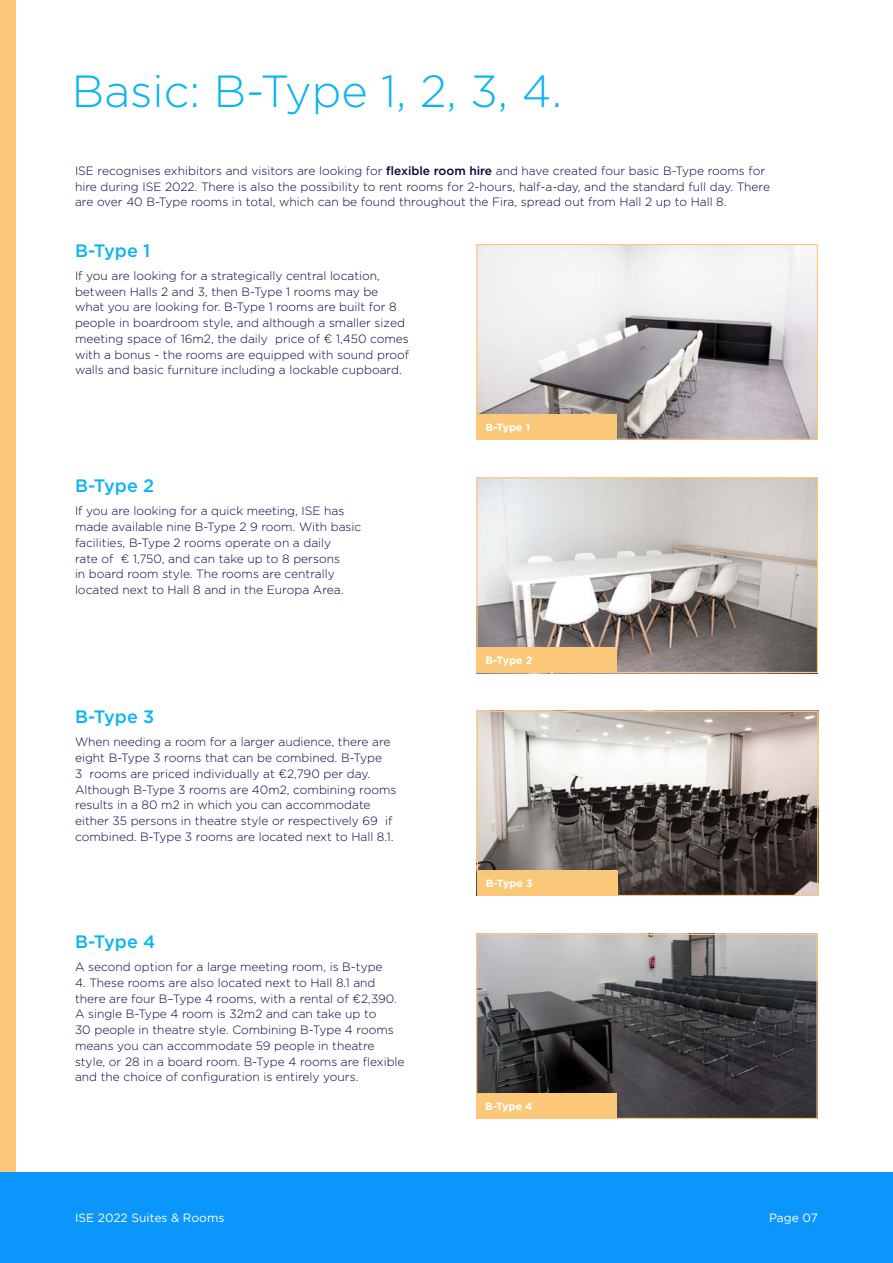
<style>
.page{position:relative;width:893px;height:1263px;background:#fff}
.page>*{position:absolute;margin:0;border:0;box-sizing:border-box;transform-origin:0 0}
.t1{font:300 45px "Gotham";color:#0ab4f0}
.t2{font:500 18px "Gotham";color:#0ab4f0}
.t3{font:300 12px/15.8px "Gotham";color:#0a003c}
.t4{font:12px "Gotham";color:#fff}
.t5{font:700 10.5px "Gotham";color:#fff}
.s1{font-weight:500}
</style>
<div class="page">
<div style="left:0;top:0;width:15px;height:1173px;background:#fac878"></div>
<img style="left:478px;top:246px;width:338px;height:192px">
<div style="left:476px;top:244px;width:342px;height:196px;border:1px solid #fac878"></div>
<div style="left:476px;top:414px;width:141px;height:26px;background:#fac878"></div>
<img style="left:478px;top:479px;width:338px;height:192px">
<div style="left:476px;top:477px;width:342px;height:196px;border:1px solid #fac878"></div>
<div style="left:476px;top:648px;width:141px;height:25px;background:#fac878"></div>
<img style="left:479px;top:713px;width:337px;height:181px">
<div style="left:477px;top:711px;width:341px;height:185px;border:1px solid #fac878"></div>
<div style="left:477px;top:871px;width:141px;height:25px;background:#fac878"></div>
<img style="left:478px;top:936px;width:338px;height:181px">
<div style="left:476px;top:934px;width:342px;height:185px;border:1px solid #fac878"></div>
<div style="left:476px;top:1093px;width:141px;height:26px;background:#fac878"></div>
<div style="left:0;top:1173px;width:893px;height:90px;background:#0a96fa"></div>
<h1 class="t1" style="left:72px;top:62px;width:492px">Basic: B-Type 1, 2, 3, 4.</h1>
<p class="t3" style="left:75px;top:162px;width:697px">ISE recognises exhibitors and visitors are looking for <span class="s1">flexible room hire</span> and have created four basic B-Type rooms for hire during ISE 2022. There is also the possibility to rent rooms for 2-hours, half-a-day, and the standard full day. There are over 40 B-Type rooms in total, which can be found throughout the Fira, spread out from Hall 2 up to Hall 8.</p>
<h2 class="t2" style="left:75px;top:238px;width:77px">B-Type 1</h2>
<p class="t3" style="left:75px;top:267px;width:336px">If you are looking for a strategically central location, between Halls 2 and 3, then B-Type 1 rooms may be what you are looking for. B-Type 1 rooms are built for 8 people in boardroom style, and although a smaller sized meeting space of 16m2, the daily price of € 1,450 comes with a bonus - the rooms are equipped with sound proof walls and basic furniture including a lockable cupboard.</p>
<h2 class="t2" style="left:75px;top:474px;width:81px">B-Type 2</h2>
<p class="t3" style="left:75px;top:503px;width:288px">If you are looking for a quick meeting, ISE has made available nine B-Type 2 9 room. With basic facilities, B-Type 2 rooms operate on a daily<br>rate of € 1,750, and can take up to 8 persons<br>in board room style. The rooms are centrally located next to Hall 8 and in the Europa Area.</p>
<h2 class="t2" style="left:75px;top:705px;width:81px">B-Type 3</h2>
<p class="t3" style="left:75px;top:734px;width:323px">When needing a room for a larger audience, there are eight B-Type 3 rooms that can be combined. B-Type<br>3 rooms are priced individually at €2,790 per day.<br>Although B-Type 3 rooms are 40m2, combining rooms results in a 80 m2 in which you can accommodate either 35 persons in theatre style or respectively 69 if combined. B-Type 3 rooms are located next to Hall 8.1.</p>
<h2 class="t2" style="left:75px;top:930px;width:82px">B-Type 4</h2>
<p class="t3" style="left:75px;top:959px;width:309px">A second option for a large meeting room, is B-type</p>
<p class="t3" style="left:75px;top:974px;width:331px">4. These rooms are also located next to Hall 8.1 and there are four B–Type 4 rooms, with a rental of €2,390.<br>A single B-Type 4 room is 32m2 and can take up to<br>30 people in theatre style. Combining B-Type 4 rooms means you can accommodate 59 people in theatre style, or 28 in a board room. B-Type 4 rooms are flexible and the choice of configuration is entirely yours.</p>
<p class="t5" style="left:485px;top:420px;width:46px">B-Type 1</p>
<p class="t5" style="left:485px;top:653px;width:48px">B-Type 2</p>
<p class="t5" style="left:486px;top:876px;width:48px">B-Type 3</p>
<p class="t5" style="left:485px;top:1099px;width:49px">B-Type 4</p>
<p class="t4" style="left:75px;top:1210px;width:151px">ISE 2022 Suites &amp; Rooms</p>
<p class="t4" style="left:769px;top:1210px;width:50px">Page 07</p>
</div>
